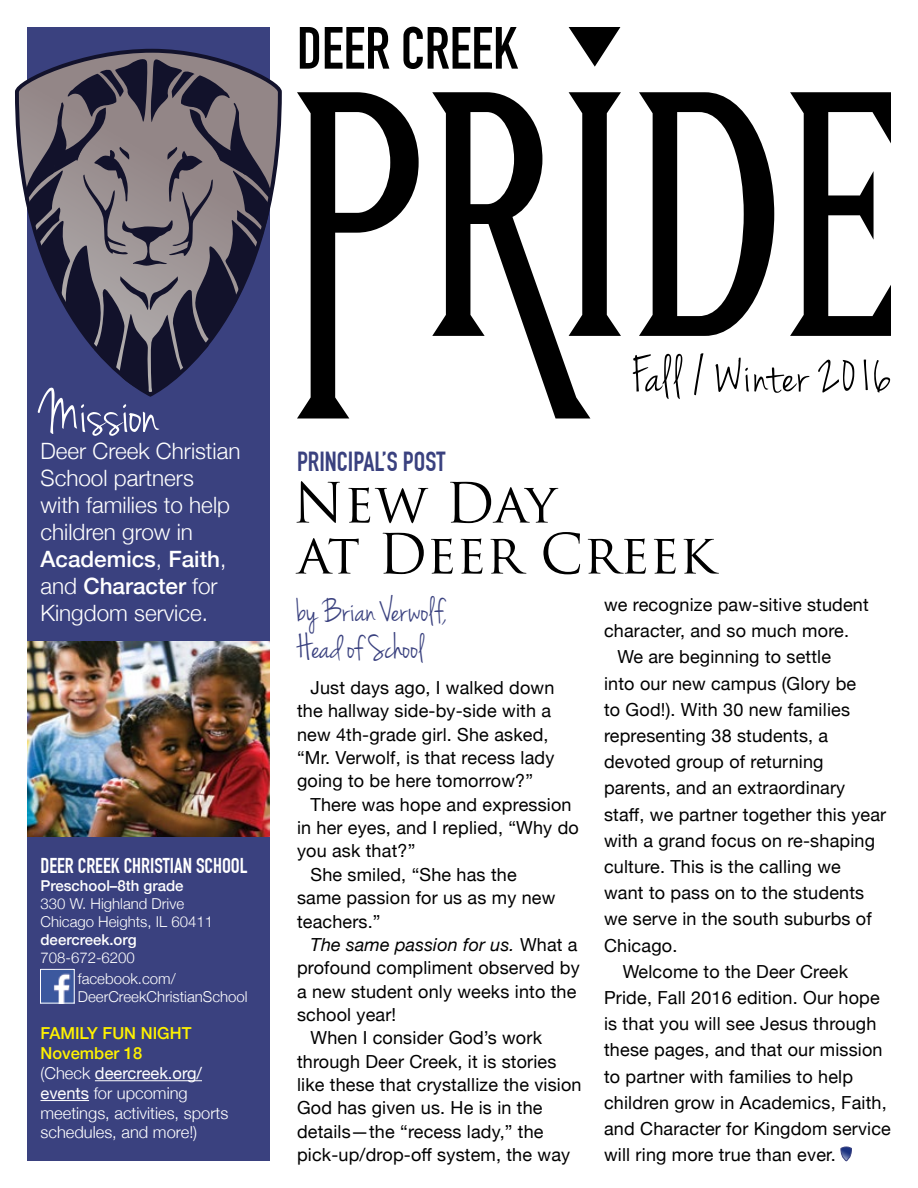
<style>
.page{position:relative;width:918px;height:1188px;background:#fff}
.page>*{position:absolute;margin:0;border:0;box-sizing:border-box;transform-origin:0 0}
.t1{font:63px "Jenna Sue";color:#fff}
.t2{font:700 58.5px "DIN Condensed";color:#000}
.t3{font:54px/51px "Trajan Pro";color:#000}
.t4{font:54px "Jenna Sue";letter-spacing:.03em;color:#000}
.t5{font:36px/36.9px "Jenna Sue";color:#3a417f}
.t6{font:700 27px "DIN Condensed";color:#3a417f}
.t7{font:300 22.5px/27px "Helvetica Neue";color:#fff}
.t8{font:700 21px "DIN Condensed";color:#fff}
.t9{font:18px/23.4px "Helvetica Neue";letter-spacing:.01em;color:#000}
.t10{font:italic 18px "Helvetica Neue";letter-spacing:.01em;color:#000}
.t11{font:300 16.5px/19.8px "Helvetica Neue";color:#fff}
.t12{font:300 15px/18px "Helvetica Neue";color:#fff}
.t13{font:500 15px "Helvetica Neue";color:#fff}
.s1{font-weight:500}
.s2{font-weight:500;color:#fff200}
.s3{font-weight:400}
.s4{font-style:normal}
</style>
<div class="page">
<svg style="left:841px;top:1147px;width:11px;height:14px"></svg>
<div style="left:27px;top:27px;width:243px;height:1134px;background:#3a417f"></div>
<hr style="left:95px;top:1080px;width:107px;height:1px;background:#fff">
<hr style="left:40px;top:1100px;width:49px;height:1px;background:#fff">
<svg style="left:15px;top:48px;width:267px;height:349px"></svg>
<svg style="left:25px;top:54px;width:247px;height:340px"></svg>
<img style="left:27px;top:641px;width:243px;height:196px">
<svg style="left:297px;top:27px;width:594px;height:391px"></svg>
<img style="left:42px;top:971px;width:31px;height:31px">
<div style="left:40px;top:969px;width:35px;height:35px;border:1px solid #fff"></div>
<h2 class="t2" style="left:297px;top:14px;width:222px">DEER CREEK</h2>
<h1 class="t1" style="left:40px;top:377px;width:120px">Mission</h1>
<p class="t7" style="left:40px;top:436px;width:202px">Deer Creek Christian<br>School partners<br>with families to help children grow in<br><span class="s1">Academics</span>, <span class="s1">Faith</span>, and <span class="s1">Character</span> for<br>Kingdom service.</p>
<p class="t8" style="left:40px;top:853px;width:209px">DEER CREEK CHRISTIAN SCHOOL</p>
<p class="t13" style="left:40px;top:874px;width:145px">Preschool–8th grade</p>
<p class="t12" style="left:40px;top:894px;width:174px">330 W. Highland Drive<br>Chicago Heights, IL 60411</p>
<p class="t13" style="left:40px;top:928px;width:98px">deercreek.org</p>
<p class="t12" style="left:78px;top:946px;width:99px;line-height:20.7px;text-indent:-37px">708-672-6200 facebook.com/</p>
<p class="t12" style="left:78px;top:986px;width:171px">DeerCreekChristianSchool</p>
<p class="t11" style="left:40px;top:1023px;width:189px"><span class="s2">Family Fun Night<br>November 18<br></span>(Check <span class="s3">deercreek.org/ events</span> for upcoming meetings, activities, sports schedules, and more!)</p>
<h3 class="t4" style="left:632px;top:345px;width:261px">Fall / Winter 2016</h3>
<h3 class="t6" style="left:297px;top:446px;width:150px">PRINCIPAL’S POST</h3>
<h3 class="t3" style="left:293px;top:477px;width:424px">New Day<br>at Deer Creek</h3>
<h3 class="t5" style="left:297px;top:594px;width:152px">by Brian Verwolf,<br>Head of School</h3>
<p class="t9" style="left:297px;top:677px;width:259px;text-indent:14px">Just days ago, I walked down the hallway side-by-side with a new 4th-grade girl. She asked, “Mr. Verwolf, is that recess lady going to be here tomorrow?”</p>
<p class="t9" style="left:310px;top:794px;width:263px">There was hope and expression</p>
<p class="t9" style="left:297px;top:817px;width:283px">in her eyes, and I replied, “Why do</p>
<p class="t9" style="left:297px;top:840px;width:120px">you ask that?”</p>
<p class="t9" style="left:310px;top:864px;width:208px">She smiled, “She has the</p>
<p class="t9" style="left:297px;top:887px;width:260px">same passion for us as my new</p>
<p class="t9" style="left:297px;top:910px;width:85px">teachers.”</p>
<p class="t10" style="left:310px;top:931px;width:269px">The same passion for us. <span class="s4">What a</span></p>
<p class="t9" style="left:297px;top:957px;width:284px">profound compliment observed by</p>
<p class="t9" style="left:297px;top:980px;width:281px">a new student only weeks into the</p>
<p class="t9" style="left:297px;top:1004px;width:101px">school year!</p>
<p class="t9" style="left:310px;top:1027px;width:233px">When I consider God’s work</p>
<p class="t9" style="left:297px;top:1051px;width:261px">through Deer Creek, it is stories</p>
<p class="t9" style="left:297px;top:1074px;width:286px">like these that crystallize the vision</p>
<p class="t9" style="left:297px;top:1097px;width:247px">God has given us. He is in the</p>
<p class="t9" style="left:297px;top:1121px;width:248px">details—the “recess lady,” the</p>
<p class="t9" style="left:297px;top:1144px;width:275px">pick-up/drop-off system, the way</p>
<p class="t9" style="left:604px;top:594px;width:266px">we recognize paw-sitive student</p>
<p class="t9" style="left:604px;top:620px;width:246px">character, and so much more.</p>
<p class="t9" style="left:618px;top:646px;width:215px">We are beginning to settle</p>
<p class="t9" style="left:604px;top:673px;width:254px">into our new campus (Glory be</p>
<p class="t9" style="left:604px;top:699px;width:247px">to God!). With 30 new families</p>
<p class="t9" style="left:604px;top:725px;width:226px">representing 38 students, a</p>
<p class="t9" style="left:604px;top:751px;width:221px">devoted group of returning</p>
<p class="t9" style="left:604px;top:777px;width:243px">parents, and an extraordinary</p>
<p class="t9" style="left:604px;top:804px;width:284px">staff, we partner together this year</p>
<p class="t9" style="left:604px;top:830px;width:272px">with a grand focus on re-shaping</p>
<p class="t9" style="left:604px;top:856px;width:238px">culture. This is the calling we</p>
<p class="t9" style="left:604px;top:882px;width:262px">want to pass on to the students</p>
<p class="t9" style="left:604px;top:908px;width:269px">we serve in the south suburbs of</p>
<p class="t9" style="left:604px;top:935px;width:75px">Chicago.</p>
<p class="t9" style="left:623px;top:961px;width:227px">Welcome to the Deer Creek</p>
<p class="t9" style="left:604px;top:987px;width:277px">Pride, Fall 2016 edition. Our hope</p>
<p class="t9" style="left:604px;top:1013px;width:274px">is that you will see Jesus through</p>
<p class="t9" style="left:604px;top:1039px;width:280px">these pages, and that our mission</p>
<p class="t9" style="left:604px;top:1065px;width:250px">to partner with families to help</p>
<p class="t9" style="left:604px;top:1092px;width:284px">children grow in Academics, Faith,</p>
<p class="t9" style="left:604px;top:1118px;width:288px">and Character for Kingdom service</p>
<p class="t9" style="left:604px;top:1144px;width:233px">will ring more true than ever.</p>
</div>
